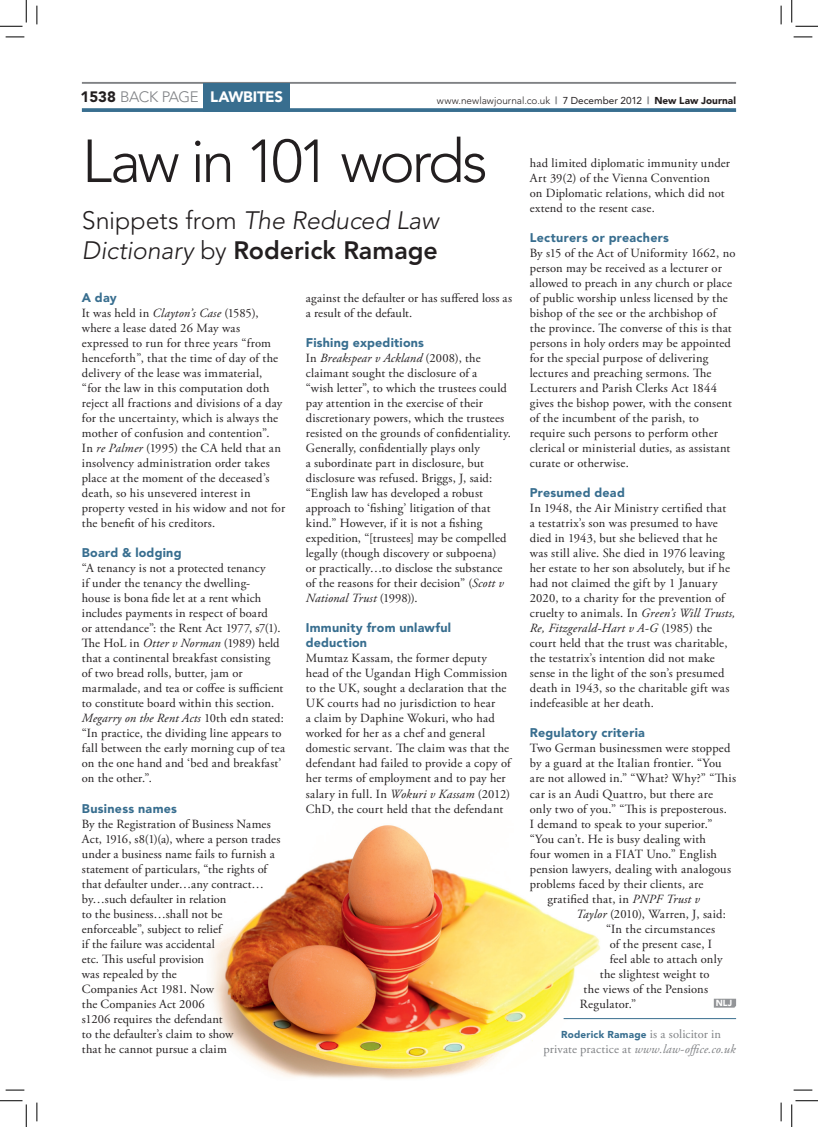
<style>
.page{position:relative;width:818px;height:1127px;background:#fff}
.page>*{position:absolute;margin:0;border:0;box-sizing:border-box;transform-origin:0 0}
.t1{font:300 60px "Avenir";letter-spacing:-.055em;color:#231f20}
.t2{font:italic 300 25px/30px "Avenir";letter-spacing:-.005em;color:#231f20}
.t3{font:300 15px "Avenir";letter-spacing:-.035em;color:#808285}
.t4{font:12.5px/15px "Adobe Garamond Pro";letter-spacing:.015em;color:#231f20}
.t5{font:900 12.5px/15px "Avenir";letter-spacing:.02em;color:#386e8f}
.t6{font:italic 12.5px "Adobe Garamond Pro";letter-spacing:.015em;color:#808285}
.t7{font:300 10px "Avenir";letter-spacing:.005em;color:#231f20}
.t8{font:900 10px "Avenir";letter-spacing:.02em;color:#386e8f}
.t9{font:900 8.75px "Avenir";color:#fff}
.s1{font-weight:900;color:#231f20}
.s2{font-weight:900;color:#fff}
.s3{font-weight:900;color:#808285}
.s4{font-weight:400}
.s5{font-weight:900}
.s6{font-style:italic}
.s7{font-family:"Adobe Garamond Pro";font-weight:400;font-size:12.5px;color:#808285}
.s8{font-style:normal}
.s9{font-weight:800;font-style:normal}
</style>
<div class="page">
<img style="left:211px;top:825px;width:465px;height:255px">
<hr style="left:82px;top:82px;width:654px;height:2px;background:#808285">
<div style="left:203px;top:84px;width:87px;height:28px;background:#386e8f"></div>
<svg style="left:82px;top:108px;width:654px;height:4px;background:#427594"></svg>
<hr style="left:564px;top:1018px;width:172px;height:1px;background:#386e8f">
<svg style="left:714px;top:998px;width:22px;height:9px"></svg>
<svg style="left:6px;top:36px;width:18px;height:2px"></svg>
<svg style="left:793px;top:36px;width:19px;height:2px"></svg>
<svg style="left:6px;top:1089px;width:18px;height:1px"></svg>
<svg style="left:793px;top:1089px;width:19px;height:1px"></svg>
<svg style="left:36px;top:6px;width:2px;height:18px"></svg>
<svg style="left:36px;top:1102px;width:2px;height:18px"></svg>
<svg style="left:780px;top:6px;width:2px;height:18px"></svg>
<svg style="left:780px;top:1102px;width:2px;height:18px"></svg>
<svg style="left:0;top:0;width:27px;height:27px"></svg>
<svg style="left:0;top:1100px;width:27px;height:26px"></svg>
<svg style="left:791px;top:0;width:27px;height:27px"></svg>
<svg style="left:791px;top:1100px;width:27px;height:26px"></svg>
<p class="t3" style="left:80px;top:88px;width:204px"><span class="s1">1538</span> Back Page <span class="s2">lawbites</span></p>
<p class="t7" style="left:437px;top:95px;width:301px">www.newlawjournal.co.uk <span class="s3">|</span> <span class="s4">7 December 2012</span> <span class="s3">|</span> <span class="s5">New Law Journal</span></p>
<h1 class="t1" style="left:82px;top:126px;width:407px">Law in 101 words</h1>
<p class="t4" style="left:530px;top:156px;width:202px">had limited diplomatic immunity under Art 39(2) of the Vienna Convention<br>on Diplomatic relations, which did not extend to the resent case.</p>
<p class="t5" style="left:530px;top:230px;width:141px">Lecturers or preachers</p>
<p class="t4" style="left:530px;top:246px;width:207px">By s15 of the Act of Uniformity 1662, no person may be received as a lecturer or allowed to preach in any church or place of public worship unless licensed by the bishop of the see or the archbishop of<br>the province. The converse of this is that persons in holy orders may be appointed for the special purpose of delivering lectures and preaching sermons. The Lecturers and Parish Clerks Act 1844 gives the bishop power, with the consent of the incumbent of the parish, to require such persons to perform other clerical or ministerial duties, as assistant curate or otherwise.</p>
<p class="t5" style="left:530px;top:485px;width:97px">Presumed dead</p>
<p class="t4" style="left:530px;top:501px;width:207px">In 1948, the Air Ministry certified that<br>a testatrix’s son was presumed to have died in 1943, but she believed that he was still alive. She died in 1976 leaving her estate to her son absolutely, but if he had not claimed the gift by 1 January 2020, to a charity for the prevention of cruelty to animals. In <span class="s6">Green’s Will Trusts, Re, Fitzgerald-Hart v A-G</span> (1985) the court held that the trust was charitable, the testatrix’s intention did not make sense in the light of the son’s presumed death in 1943, so the charitable gift was indefeasible at her death.</p>
<p class="t5" style="left:530px;top:725px;width:117px">Regulatory criteria</p>
<p class="t4" style="left:530px;top:741px;width:202px">Two German businessmen were stopped</p>
<p class="t4" style="left:530px;top:756px;width:193px">by a guard at the Italian frontier. “You</p>
<p class="t4" style="left:530px;top:771px;width:208px">are not allowed in.” “What? Why?” “This</p>
<p class="t4" style="left:530px;top:786px;width:185px">car is an Audi Quattro, but there are</p>
<p class="t4" style="left:530px;top:801px;width:199px">only two of you.” “This is preposterous.</p>
<p class="t4" style="left:530px;top:816px;width:184px">I demand to speak to your superior.”</p>
<p class="t4" style="left:530px;top:831px;width:178px">“You can’t. He is busy dealing with</p>
<p class="t4" style="left:530px;top:846px;width:189px">four women in a FIAT Uno.” English</p>
<p class="t4" style="left:530px;top:861px;width:203px">pension lawyers, dealing with analogous</p>
<p class="t4" style="left:530px;top:876px;width:175px">problems faced by their clients, are</p>
<p class="t4" style="left:547px;top:891px;width:154px">gratified that, in <span class="s6">PNPF Trust v</span></p>
<p class="t4" style="left:576px;top:906px;width:151px"><span class="s6">Taylor</span> (2010), Warren, J, said:</p>
<p class="t4" style="left:606px;top:921px;width:110px">“In the circumstances</p>
<p class="t4" style="left:610px;top:936px;width:104px">of the present case, I</p>
<p class="t4" style="left:610px;top:951px;width:114px">feel able to attach only</p>
<p class="t4" style="left:600px;top:966px;width:111px">the slightest weight to</p>
<p class="t4" style="left:584px;top:981px;width:126px">the views of the Pensions</p>
<p class="t4" style="left:580px;top:996px;width:58px">Regulator.”</p>
<p class="t9" style="left:716px;top:997px;width:18px">NLJ</p>
<p class="t8" style="left:561px;top:1027px;width:161px">Roderick Ramage <span class="s7">is a solicitor in</span></p>
<p class="t6" style="left:544px;top:1040px;width:194px"><span class="s8">private practice at</span> www.law-office.co.uk</p>
<h2 class="t2" style="left:82px;top:206px;width:358px"><span class="s8">Snippets from</span> The Reduced Law<br>Dictionary <span class="s8">by</span> <span class="s9">Roderick Ramage</span></h2>
<p class="t5" style="left:82px;top:290px;width:36px">A day</p>
<p class="t4" style="left:82px;top:306px;width:205px">It was held in <span class="s6">Clayton’s Case</span> (1585), where a lease dated 26 May was expressed to run for three years “from henceforth”, that the time of day of the delivery of the lease was immaterial,<br>“for the law in this computation doth reject all fractions and divisions of a day for the uncertainty, which is always the mother of confusion and contention”.<br>In <span class="s6">re Palmer</span> (1995) the CA held that an insolvency administration order takes place at the moment of the deceased’s death, so his unsevered interest in property vested in his widow and not for the benefit of his creditors.</p>
<p class="t5" style="left:82px;top:545px;width:101px">Board &amp; lodging</p>
<p class="t4" style="left:82px;top:561px;width:205px">“A tenancy is not a protected tenancy<br>if under the tenancy the dwelling-<br>house is bona fide let at a rent which includes payments in respect of board<br>or attendance”: the Rent Act 1977, s7(1).<br>The HoL in <span class="s6">Otter v Norman</span> (1989) held that a continental breakfast consisting<br>of two bread rolls, butter, jam or marmalade, and tea or coffee is sufficient to constitute board within this section.<br><span class="s6">Megarry on the Rent Acts</span> 10th edn stated: “In practice, the dividing line appears to fall between the early morning cup of tea on the one hand and ‘bed and breakfast’ on the other.”.</p>
<p class="t5" style="left:82px;top:800px;width:97px">Business names</p>
<p class="t4" style="left:82px;top:816px;width:200px">By the Registration of Business Names<br>Act, 1916, s8(1)(a), where a person trades under a business name fails to furnish a statement of particulars, “the rights of that defaulter under…any contract… by…such defaulter in relation<br>to the business…shall not be enforceable”, subject to relief<br>if the failure was accidental<br>etc. This useful provision<br>was repealed by the<br>Companies Act 1981. Now<br>the Companies Act 2006<br>s1206 requires the defendant<br>to the defaulter’s claim to show<br>that he cannot pursue a claim</p>
<p class="t4" style="left:306px;top:291px;width:208px">against the defaulter or has suffered loss as a result of the default.</p>
<p class="t5" style="left:306px;top:335px;width:120px">Fishing expeditions</p>
<p class="t4" style="left:306px;top:351px;width:207px">In <span class="s6">Breakspear v Ackland</span> (2008), the claimant sought the disclosure of a<br>“wish letter”, to which the trustees could pay attention in the exercise of their discretionary powers, which the trustees resisted on the grounds of confidentiality.<br>Generally, confidentially plays only<br>a subordinate part in disclosure, but disclosure was refused. Briggs, J, said: “English law has developed a robust approach to ‘fishing’ litigation of that kind.” However, if it is not a fishing expedition, “[trustees] may be compelled legally (though discovery or subpoena)<br>or practically…to disclose the substance of the reasons for their decision” (<span class="s6">Scott v National Trust</span> (1998)).</p>
<p class="t5" style="left:306px;top:620px;width:147px">Immunity from unlawful deduction</p>
<p class="t4" style="left:306px;top:651px;width:206px">Mumtaz Kassam, the former deputy head of the Ugandan High Commission to the UK, sought a declaration that the UK courts had no jurisdiction to hear<br>a claim by Daphine Wokuri, who had worked for her as a chef and general domestic servant. The claim was that the defendant had failed to provide a copy of her terms of employment and to pay her salary in full. In <span class="s6">Wokuri v Kassam</span> (2012)<br>ChD, the court held that the defendant</p>
</div>
